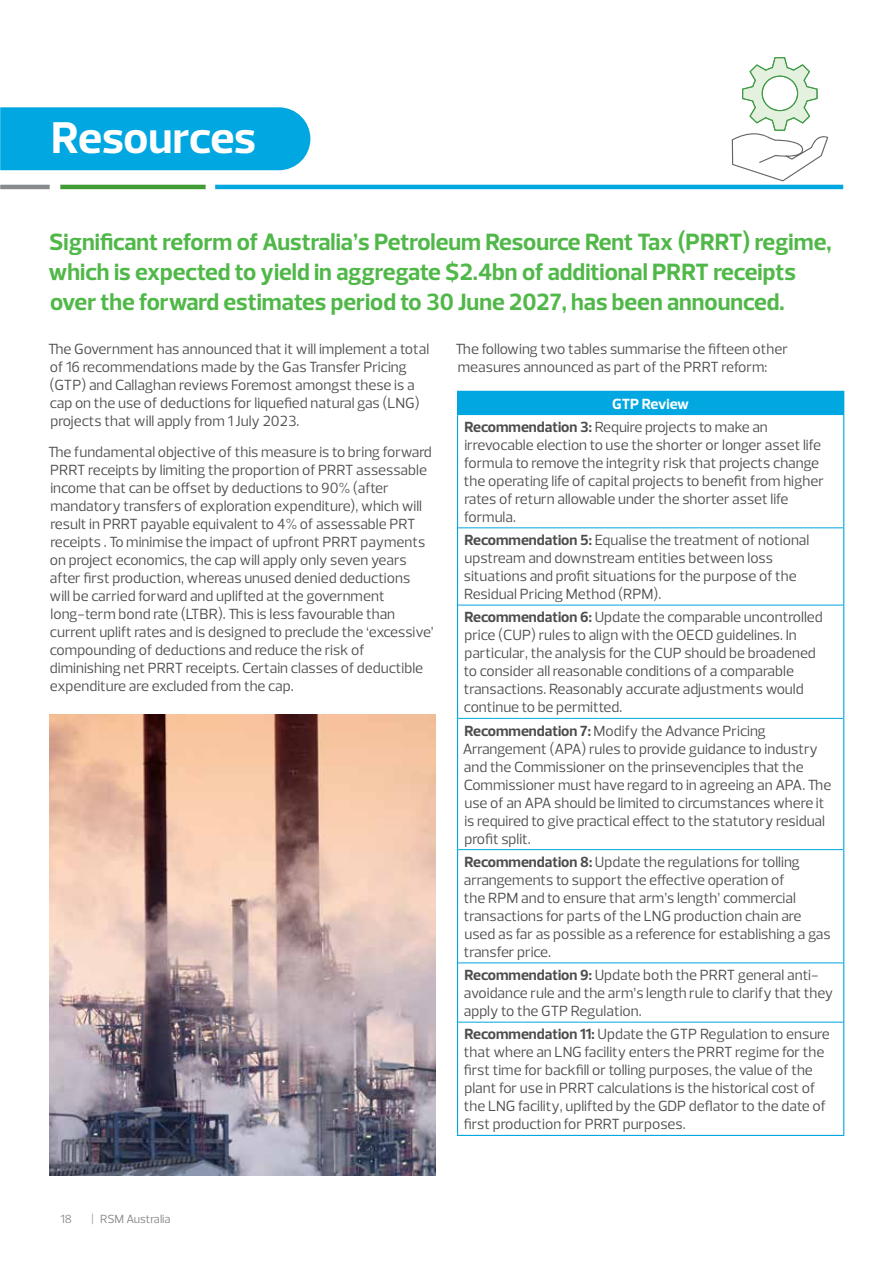
<style>
.page{position:relative;width:893px;height:1263px;background:#fff}
.page>*{position:absolute;margin:0;border:0;box-sizing:border-box;transform-origin:0 0}
.t1{font:700 45.3px "Prelo";letter-spacing:-.005em;color:#fff}
.t2{font:700 24px/30px "Prelo";color:#50b848}
.t3{font:15px/18px "Prelo";color:#4d4d4f}
.t4{font:12px "Prelo";color:#848688}
.s1{font-weight:700;color:#fff}
.s2{font-weight:700}
</style>
<div class="page">
<div style="left:458px;top:391px;width:386px;height:24px;background:#00a7e1"></div>
<hr style="left:457px;top:391px;width:387px;height:1px;background:#00a7e1">
<svg style="left:457px;top:392px;width:1px;height:23px"></svg>
<hr style="left:457px;top:415px;width:1px;height:113px;background:#00a7e1">
<hr style="left:843px;top:415px;width:1px;height:113px;background:#00a7e1">
<hr style="left:457px;top:528px;width:1px;height:77px;background:#00a7e1">
<hr style="left:843px;top:528px;width:1px;height:77px;background:#00a7e1">
<hr style="left:457px;top:605px;width:1px;height:113px;background:#00a7e1">
<hr style="left:843px;top:605px;width:1px;height:113px;background:#00a7e1">
<hr style="left:457px;top:718px;width:1px;height:132px;background:#00a7e1">
<hr style="left:843px;top:718px;width:1px;height:132px;background:#00a7e1">
<hr style="left:457px;top:850px;width:1px;height:113px;background:#00a7e1">
<hr style="left:843px;top:850px;width:1px;height:113px;background:#00a7e1">
<hr style="left:457px;top:963px;width:1px;height:59px;background:#00a7e1">
<hr style="left:843px;top:963px;width:1px;height:59px;background:#00a7e1">
<hr style="left:457px;top:1022px;width:1px;height:113px;background:#00a7e1">
<hr style="left:843px;top:1022px;width:1px;height:113px;background:#00a7e1">
<hr style="left:457px;top:1135px;width:387px;height:1px;background:#00a7e1">
<hr style="left:458px;top:528px;width:385px;height:1px;background:#00a7e1">
<hr style="left:458px;top:605px;width:385px;height:1px;background:#00a7e1">
<hr style="left:458px;top:718px;width:385px;height:1px;background:#00a7e1">
<hr style="left:458px;top:849px;width:385px;height:1px;background:#00a7e1">
<hr style="left:458px;top:963px;width:385px;height:1px;background:#00a7e1">
<hr style="left:458px;top:1022px;width:385px;height:1px;background:#00a7e1">
<img style="left:49px;top:714px;width:386px;height:462px">
<div style="left:0;top:107px;width:310px;height:63px;background:#00a7e1"></div>
<hr style="left:0;top:185px;width:50px;height:4px;background:#888b8d">
<hr style="left:60px;top:185px;width:146px;height:4px;background:#3f9c35">
<hr style="left:215px;top:185px;width:628px;height:4px;background:#00a7e1">
<svg style="left:732px;top:57px;width:96px;height:124px"></svg>
<h1 class="t1" style="left:51px;top:110px;width:206px">Resources</h1>
<h2 class="t2" style="left:49px;top:228px;width:784px">Significant reform of Australia’s Petroleum Resource Rent Tax (PRRT) regime, which is expected to yield in aggregate $2.4bn of additional PRRT receipts over the forward estimates period to 30 June 2027, has been announced.</h2>
<p class="t3" style="left:48px;top:340px;width:383px">The Government has announced that it will implement a total of 16 recommendations made by the Gas Transfer Pricing (GTP) and Callaghan reviews Foremost amongst these is a cap on the use of deductions for liquefied natural gas (LNG) projects that will apply from 1 July 2023.</p>
<p class="t3" style="left:48px;top:443px;width:387px">The fundamental objective of this measure is to bring forward PRRT receipts by limiting the proportion of PRRT assessable income that can be offset by deductions to 90% (after mandatory transfers of exploration expenditure), which will result in PRRT payable equivalent to 4% of assessable PRT receipts . To minimise the impact of upfront PRRT payments on project economics, the cap will apply only seven years after first production, whereas unused denied deductions<br>will be carried forward and uplifted at the government long-term bond rate (LTBR). This is less favourable than current uplift rates and is designed to preclude the ‘excessive’ compounding of deductions and reduce the risk of diminishing net PRRT receipts. Certain classes of deductible expenditure are excluded from the cap.</p>
<p class="t3" style="left:456px;top:340px;width:334px">The following two tables summarise the fifteen other measures announced as part of the PRRT reform:</p>
<p class="t3" style="left:465px;top:392px;width:305px;line-height:23.2px;text-indent:148px"><span class="s1">GTP Review<br></span><span class="s2">Recommendation 3:</span> Require projects to make an</p>
<p class="t3" style="left:464px;top:436px;width:361px">irrevocable election to use the shorter or longer asset life formula to remove the integrity risk that projects change the operating life of capital projects to benefit from higher rates of return allowable under the shorter asset life formula.</p>
<p class="t3" style="left:464px;top:531px;width:347px"><span class="s2">Recommendation 5:</span> Equalise the treatment of notional upstream and downstream entities between loss situations and profit situations for the purpose of the Residual Pricing Method (RPM).</p>
<p class="t3" style="left:464px;top:608px;width:360px"><span class="s2">Recommendation 6:</span> Update the comparable uncontrolled price (CUP) rules to align with the OECD guidelines. In particular, the analysis for the CUP should be broadened to consider all reasonable conditions of a comparable transactions. Reasonably accurate adjustments would continue to be permitted.</p>
<p class="t3" style="left:463px;top:722px;width:370px"><span class="s2">Recommendation 7:</span> Modify the Advance Pricing Arrangement (APA) rules to provide guidance to industry and the Commissioner on the prinsevenciples that the Commissioner must have regard to in agreeing an APA. The use of an APA should be limited to circumstances where it is required to give practical effect to the statutory residual profit split.</p>
<p class="t3" style="left:464px;top:853px;width:368px"><span class="s2">Recommendation 8:</span> Update the regulations for tolling arrangements to support the effective operation of<br>the RPM and to ensure that arm’s length’ commercial transactions for parts of the LNG production chain are used as far as possible as a reference for establishing a gas transfer price.</p>
<p class="t3" style="left:464px;top:966px;width:371px"><span class="s2">Recommendation 9:</span> Update both the PRRT general anti&shy;avoidance rule and the arm’s length rule to clarify that they apply to the GTP Regulation.</p>
<p class="t3" style="left:464px;top:1025px;width:367px"><span class="s2">Recommendation 11:</span> Update the GTP Regulation to ensure that where an LNG facility enters the PRRT regime for the first time for backfill or tolling purposes, the value of the plant for use in PRRT calculations is the historical cost of the LNG facility, uplifted by the GDP deflator to the date of first production for PRRT purposes.</p>
<p class="t4" style="left:60px;top:1211px;width:13px">18</p>
<p class="t4" style="left:91px;top:1211px;width:81px">| RSM Australia</p>
</div>
